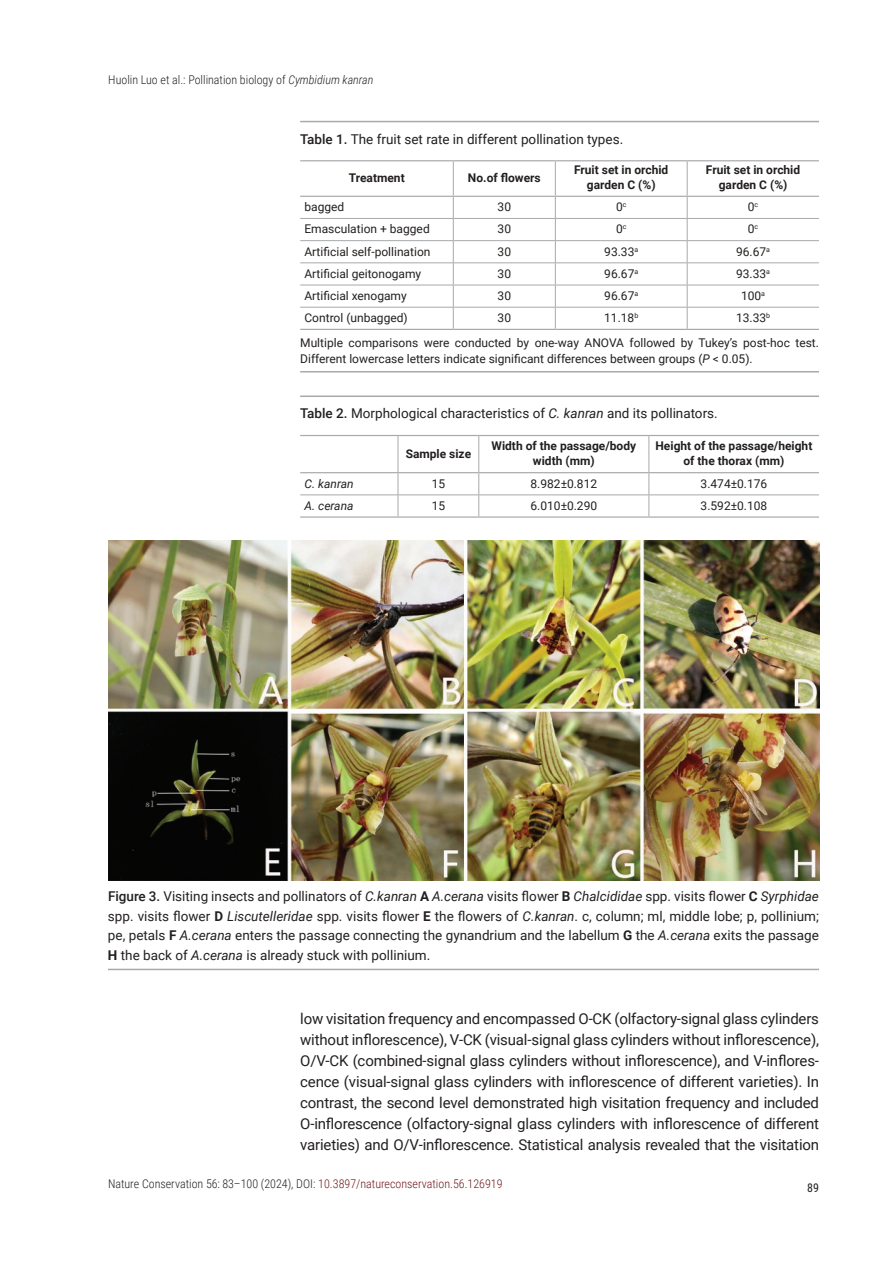
<style>
.page{position:relative;width:893px;height:1263px;background:#fff}
.page>*{position:absolute;margin:0;border:0;box-sizing:border-box;transform-origin:0 0}
.t1{font:15px/21px "Roboto";letter-spacing:-.01em;color:#231f20;text-align:justify}
.t2{font:13.5px/19.8px "Roboto";color:#231f20;text-align:justify}
.t3{font:12px/25.3px "Roboto";color:#231f20}
.t4{font:700 12px/15px "Roboto";color:#231f20;text-align:center}
.t5{font:300 12px "Roboto Condensed";color:#231f20}
.t6{font:italic 12px "Roboto";color:#231f20}
.t7{font:12px "Roboto Condensed";color:#231f20}
.s1{font-style:italic}
.s2{font-weight:500}
.s3{font-weight:700}
.s4{color:#6f191a}
</style>
<div class="page">
<hr style="left:300px;top:121px;width:519px;height:1px;background:#a8a9ad">
<hr style="left:300px;top:371px;width:519px;height:1px;background:#a8a9ad">
<hr style="left:300px;top:329px;width:153px;height:1px;background:#a8a9ad">
<hr style="left:453px;top:329px;width:102px;height:1px;background:#a8a9ad">
<hr style="left:555px;top:329px;width:132px;height:1px;background:#a8a9ad">
<hr style="left:687px;top:329px;width:132px;height:1px;background:#a8a9ad">
<hr style="left:453px;top:161px;width:1px;height:35px;background:#a8a9ad">
<hr style="left:555px;top:161px;width:1px;height:35px;background:#a8a9ad">
<hr style="left:687px;top:161px;width:1px;height:35px;background:#a8a9ad">
<hr style="left:300px;top:218px;width:153px;height:1px;background:#a8a9ad">
<hr style="left:453px;top:218px;width:102px;height:1px;background:#a8a9ad">
<hr style="left:555px;top:218px;width:132px;height:1px;background:#a8a9ad">
<hr style="left:687px;top:218px;width:132px;height:1px;background:#a8a9ad">
<hr style="left:300px;top:240px;width:153px;height:1px;background:#a8a9ad">
<hr style="left:453px;top:240px;width:102px;height:1px;background:#a8a9ad">
<hr style="left:555px;top:240px;width:132px;height:1px;background:#a8a9ad">
<hr style="left:687px;top:240px;width:132px;height:1px;background:#a8a9ad">
<hr style="left:300px;top:263px;width:153px;height:1px;background:#a8a9ad">
<hr style="left:453px;top:263px;width:102px;height:1px;background:#a8a9ad">
<hr style="left:555px;top:263px;width:132px;height:1px;background:#a8a9ad">
<hr style="left:687px;top:263px;width:132px;height:1px;background:#a8a9ad">
<hr style="left:300px;top:285px;width:153px;height:1px;background:#a8a9ad">
<hr style="left:453px;top:285px;width:102px;height:1px;background:#a8a9ad">
<hr style="left:555px;top:285px;width:132px;height:1px;background:#a8a9ad">
<hr style="left:687px;top:285px;width:132px;height:1px;background:#a8a9ad">
<hr style="left:300px;top:307px;width:153px;height:1px;background:#a8a9ad">
<hr style="left:453px;top:307px;width:102px;height:1px;background:#a8a9ad">
<svg style="left:453px;top:197px;width:1px;height:132px"></svg>
<hr style="left:555px;top:307px;width:132px;height:1px;background:#a8a9ad">
<svg style="left:555px;top:197px;width:1px;height:132px"></svg>
<hr style="left:687px;top:307px;width:132px;height:1px;background:#a8a9ad">
<svg style="left:687px;top:197px;width:1px;height:132px"></svg>
<hr style="left:300px;top:160px;width:153px;height:1px;background:#a8a9ad">
<hr style="left:453px;top:160px;width:102px;height:1px;background:#a8a9ad">
<hr style="left:555px;top:160px;width:132px;height:1px;background:#a8a9ad">
<hr style="left:687px;top:160px;width:132px;height:1px;background:#a8a9ad">
<hr style="left:300px;top:196px;width:153px;height:1px;background:#a8a9ad">
<hr style="left:453px;top:196px;width:102px;height:1px;background:#a8a9ad">
<hr style="left:555px;top:196px;width:132px;height:1px;background:#a8a9ad">
<hr style="left:687px;top:196px;width:132px;height:1px;background:#a8a9ad">
<hr style="left:300px;top:395px;width:519px;height:2px;background:#a8a9ad">
<hr style="left:300px;top:516px;width:98px;height:2px;background:#a8a9ad">
<hr style="left:398px;top:516px;width:81px;height:2px;background:#a8a9ad">
<hr style="left:479px;top:516px;width:170px;height:2px;background:#a8a9ad">
<hr style="left:649px;top:516px;width:170px;height:2px;background:#a8a9ad">
<hr style="left:398px;top:436px;width:1px;height:36px;background:#a8a9ad">
<hr style="left:478px;top:436px;width:1px;height:36px;background:#a8a9ad">
<hr style="left:649px;top:436px;width:1px;height:36px;background:#a8a9ad">
<hr style="left:300px;top:495px;width:98px;height:1px;background:#a8a9ad">
<hr style="left:398px;top:495px;width:81px;height:1px;background:#a8a9ad">
<svg style="left:398px;top:473px;width:1px;height:43px"></svg>
<hr style="left:479px;top:495px;width:170px;height:1px;background:#a8a9ad">
<svg style="left:478px;top:473px;width:1px;height:43px"></svg>
<hr style="left:649px;top:495px;width:170px;height:1px;background:#a8a9ad">
<svg style="left:649px;top:473px;width:1px;height:43px"></svg>
<hr style="left:300px;top:435px;width:98px;height:1px;background:#a8a9ad">
<hr style="left:398px;top:435px;width:81px;height:1px;background:#a8a9ad">
<hr style="left:479px;top:435px;width:170px;height:1px;background:#a8a9ad">
<hr style="left:649px;top:435px;width:170px;height:1px;background:#a8a9ad">
<hr style="left:300px;top:472px;width:98px;height:1px;background:#a8a9ad">
<hr style="left:398px;top:472px;width:81px;height:1px;background:#a8a9ad">
<hr style="left:479px;top:472px;width:170px;height:1px;background:#a8a9ad">
<hr style="left:649px;top:472px;width:170px;height:1px;background:#a8a9ad">
<hr style="left:108px;top:969px;width:711px;height:1px;background:#a8a9ad">
<img style="left:108px;top:541px;width:711px;height:339px">
<p class="t5" style="left:108px;top:71px;width:267px">Huolin Luo et al.: Pollination biology of <span class="s1">Cymbidium kanran</span></p>
<p class="t2" style="left:300px;top:128px;width:324px"><span class="s2">Table 1.</span> The fruit set rate in different pollination types.</p>
<p class="t4" style="left:349px;top:169px;width:57px">Treatment</p>
<p class="t4" style="left:468px;top:169px;width:74px">No.of flowers</p>
<p class="t4" style="left:574px;top:162px;width:96px">Fruit set in orchid garden C (%)</p>
<p class="t4" style="left:706px;top:162px;width:96px">Fruit set in orchid garden C (%)</p>
<p class="t3" style="left:304px;top:194px;width:41px">bagged</p>
<p class="t3" style="left:498px;top:194px;width:15px">30</p>
<p class="t3" style="left:616px;top:194px;width:12px">0<sup>c</sup></p>
<p class="t3" style="left:748px;top:194px;width:12px">0<sup>c</sup></p>
<p class="t3" style="left:304px;top:216px;width:127px">Emasculation + bagged</p>
<p class="t3" style="left:498px;top:216px;width:15px">30</p>
<p class="t3" style="left:616px;top:216px;width:12px">0<sup>c</sup></p>
<p class="t3" style="left:748px;top:216px;width:12px">0<sup>c</sup></p>
<p class="t3" style="left:304px;top:238px;width:128px">Artificial self-pollination</p>
<p class="t3" style="left:498px;top:238px;width:15px">30</p>
<p class="t3" style="left:604px;top:238px;width:35px">93.33<sup>a</sup></p>
<p class="t3" style="left:736px;top:238px;width:35px">96.67<sup>a</sup></p>
<p class="t3" style="left:304px;top:260px;width:118px">Artificial geitonogamy</p>
<p class="t3" style="left:498px;top:260px;width:15px">30</p>
<p class="t3" style="left:604px;top:260px;width:35px">96.67<sup>a</sup></p>
<p class="t3" style="left:736px;top:260px;width:35px">93.33<sup>a</sup></p>
<p class="t3" style="left:304px;top:283px;width:104px">Artificial xenogamy</p>
<p class="t3" style="left:498px;top:283px;width:15px">30</p>
<p class="t3" style="left:604px;top:283px;width:35px">96.67<sup>a</sup></p>
<p class="t3" style="left:741px;top:283px;width:26px">100<sup>a</sup></p>
<p class="t3" style="left:304px;top:305px;width:105px">Control (unbagged)</p>
<p class="t3" style="left:498px;top:305px;width:15px">30</p>
<p class="t3" style="left:604px;top:305px;width:36px">11.18<sup>b</sup></p>
<p class="t3" style="left:300px;top:305px;width:520px;text-indent:436px">13.33<sup>b<br></sup>Multiple comparisons were conducted by one-way ANOVA followed by Tukey’s post-hoc test.</p>
<p class="t3" style="left:300px;top:345px;width:454px">Different lowercase letters indicate significant differences between groups (<span class="s1">P</span> &lt; 0.05).</p>
<p class="t2" style="left:300px;top:403px;width:419px"><span class="s2">Table 2.</span> Morphological characteristics of <span class="s1">C. kanran</span> and its pollinators.</p>
<p class="t4" style="left:406px;top:446px;width:67px">Sample size</p>
<p class="t4" style="left:491px;top:438px;width:146px">Width of the passage/body width (mm)</p>
<p class="t4" style="left:655px;top:438px;width:158px">Height of the passage/height of the thorax (mm)</p>
<p class="t6" style="left:304px;top:475px;width:51px">C. kanran</p>
<p class="t3" style="left:432px;top:470px;width:15px">15</p>
<p class="t3" style="left:530px;top:470px;width:68px">8.982±0.812</p>
<p class="t3" style="left:701px;top:470px;width:68px">3.474±0.176</p>
<p class="t6" style="left:304px;top:497px;width:51px">A. cerana</p>
<p class="t3" style="left:432px;top:492px;width:15px">15</p>
<p class="t3" style="left:530px;top:492px;width:68px">6.010±0.290</p>
<p class="t3" style="left:701px;top:492px;width:68px">3.592±0.108</p>
<p class="t2" style="left:108px;top:885px;width:712px"><span class="s2">Figure 3.</span> Visiting insects and pollinators of <span class="s1">C.kanran</span> <span class="s3">A</span> <span class="s1">A.cerana</span> visits flower <span class="s3">B</span> <span class="s1">Chalcididae</span> spp. visits flower <span class="s3">C</span> <span class="s1">Syrphidae </span>spp. visits flower <span class="s3">D</span> <span class="s1">Liscutelleridae</span> spp. visits flower <span class="s3">E</span> the flowers of <span class="s1">C.kanran</span>. c, column; ml, middle lobe; p, pollinium; pe, petals <span class="s3">F</span> <span class="s1">A.cerana</span> enters the passage connecting the gynandrium and the labellum <span class="s3">G</span> the <span class="s1">A.cerana</span> exits the passage <span class="s3">H</span> the back of <span class="s1">A.cerana</span> is already stuck with pollinium.</p>
<p class="t1" style="left:300px;top:1007px;width:520px">low visitation frequency and encompassed O-CK (olfactory-signal glass cylinders without inflorescence), V-CK (visual-signal glass cylinders without inflorescence), O/V-CK (combined-signal glass cylinders without inflorescence), and V-inflores&shy;cence (visual-signal glass cylinders with inflorescence of different varieties). In contrast, the second level demonstrated high visitation frequency and included O-inflorescence (olfactory-signal glass cylinders with inflorescence of different varieties) and O/V-inflorescence. Statistical analysis revealed that the visitation</p>
<p class="t5" style="left:108px;top:1175px;width:396px">Nature Conservation 56: 83–100 (2024), DOI: <span class="s4">10.3897/natureconservation.56.126919</span></p>
<p class="t7" style="left:807px;top:1179px;width:13px">89</p>
</div>
